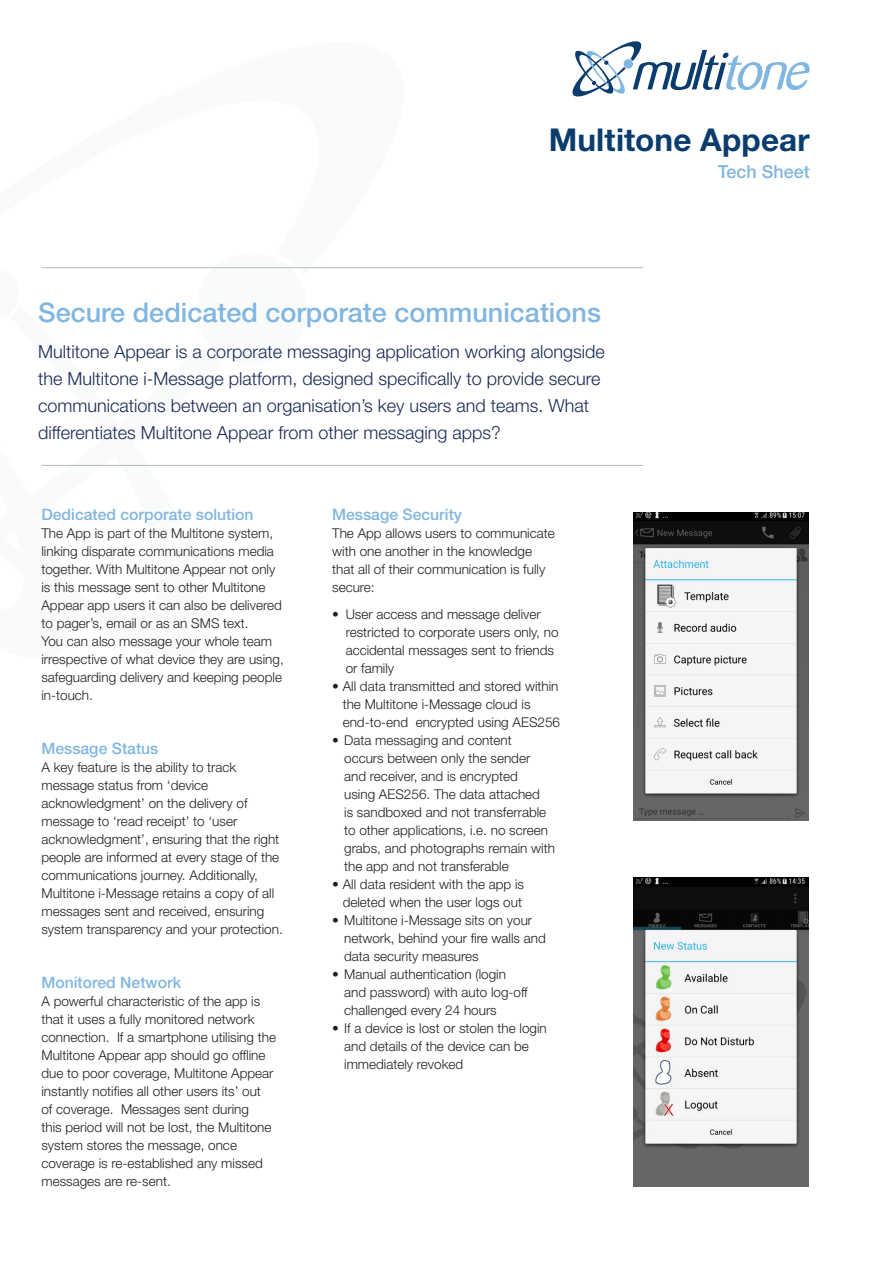
<style>
.page{position:relative;width:893px;height:1263px;background:#fff}
.page>*{position:absolute;margin:0;border:0;box-sizing:border-box;transform-origin:0 0}
.t1{font:700 31.5px "Helvetica Neue LT Std";letter-spacing:.005em;color:#0a3d6e}
.Page_heading{font:500 27px "Helvetica Neue LT Std";color:#81b6e0}
.Intro{font:300 18px/27px "Helvetica Neue LT Std";color:#1b2b55}
.t2{font:500 18px "Helvetica Neue LT Std";color:#81b6e0}
.Subheading{font:500 15.75px "Helvetica Neue LT Std";color:#81b6e0}
.Subheading-2{font:300 13.5px/18px "Helvetica Neue LT Std";color:#231f20}
.Body{font:300 13.5px/18px "Helvetica Neue LT Std";color:#231f20}
</style>
<div class="page">
<svg style="left:572px;top:41px;width:238px;height:56px"></svg>
<hr style="left:41px;top:267px;width:602px;height:1px;background:#b3bbbe">
<hr style="left:41px;top:465px;width:602px;height:1px;background:#b3bbbe">
<img style="left:633px;top:878px;width:175px;height:308px">
<img style="left:633px;top:512px;width:175px;height:309px">
<p class="t1" style="left:549px;top:120px;width:262px">Multitone Appear</p>
<p class="t2" style="left:718px;top:160px;width:94px">Tech Sheet</p>
<p class="Page_heading" style="left:38px;top:296px;width:564px">Secure dedicated corporate communications</p>
<p class="Intro" style="left:38px;top:337px;width:568px">Multitone Appear is a corporate messaging application working alongside the Multitone i-Message platform, designed specifically to provide secure communications between an organisation’s key users and teams. What differentiates Multitone Appear from other messaging apps?</p>
<p class="Subheading" style="left:41px;top:505px;width:214px">Dedicated corporate solution</p>
<p class="Body" style="left:41px;top:523px;width:244px">The App is part of the Multitone system, linking disparate communications media together. With Multitone Appear not only is this message sent to other Multitone Appear app users it can also be delivered to pager’s, email or as an SMS text.<br>You can also message your whole team irrespective of what device they are using, safeguarding delivery and keeping people in-touch.</p>
<p class="Subheading" style="left:41px;top:739px;width:119px">Message Status</p>
<p class="Body" style="left:41px;top:757px;width:243px">A key feature is the ability to track message status from ‘device acknowledgment’ on the delivery of message to ‘read receipt’ to ‘user acknowledgment’, ensuring that the right people are informed at every stage of the communications journey. Additionally, Multitone i-Message retains a copy of all messages sent and received, ensuring system transparency and your protection.</p>
<p class="Subheading" style="left:41px;top:973px;width:141px">Monitored Network</p>
<p class="Subheading-2" style="left:41px;top:991px;width:236px">A powerful characteristic of the app is that it uses a fully monitored network connection. If a smartphone utilising the Multitone Appear app should go offline due to poor coverage, Multitone Appear instantly notifies all other users its’ out<br>of coverage. Messages sent during<br>this period will not be lost, the Multitone system stores the message, once coverage is re-established any missed messages are re-sent.</p>
<p class="Subheading" style="left:332px;top:505px;width:131px">Message Security</p>
<p class="Body" style="left:332px;top:523px;width:224px">The App allows users to communicate with one another in the knowledge that all of their communication is fully secure:</p>
<p class="Subheading-2" style="left:346px;top:604px;width:214px;text-indent:-14px">• User access and message deliver restricted to corporate users only, no accidental messages sent to friends or family</p>
<p class="Subheading-2" style="left:343px;top:676px;width:219px;text-indent:-10px">• All data transmitted and stored within the Multitone i-Message cloud is end-to-end encrypted using AES256</p>
<p class="Subheading-2" style="left:344px;top:730px;width:212px;text-indent:-12px">• Data messaging and content<br>occurs between only the sender and receiver, and is encrypted<br>using AES256. The data attached<br>is sandboxed and not transferrable to other applications, i.e. no screen grabs, and photographs remain with the app and not transferable</p>
<p class="Subheading-2" style="left:332px;top:874px;width:193px;text-align:right">• All data resident with the app is deleted when the user logs out</p>
<p class="Subheading-2" style="left:344px;top:910px;width:203px;text-indent:-12px">• Multitone i-Message sits on your network, behind your fire walls and data security measures</p>
<p class="Subheading-2" style="left:344px;top:964px;width:185px;text-indent:-12px">• Manual authentication (login and password) with auto log-off challenged every 24 hours</p>
<p class="Subheading-2" style="left:344px;top:1018px;width:204px;text-indent:-12px">• If a device is lost or stolen the login and details of the device can be immediately revoked</p>
</div>
